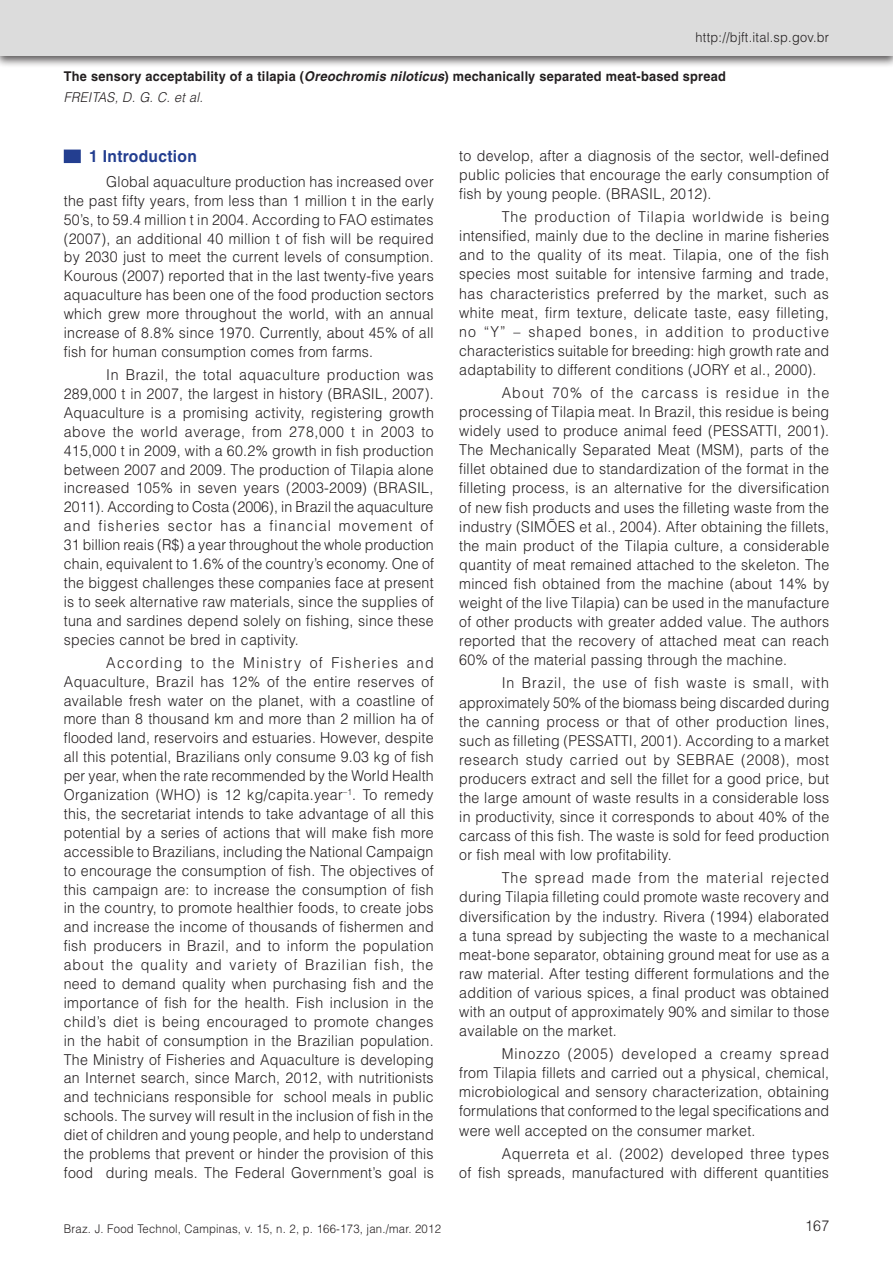
<style>
.page{position:relative;width:893px;height:1263px;background:#fff}
.page>*{position:absolute;margin:0;border:0;box-sizing:border-box;transform-origin:0 0}
.t1{font:700 16.5px "Helvetica";letter-spacing:.02em;color:#233e90;scale:.94 1}
.Corpo{font:300 15px/18.9px "Helvetica";letter-spacing:.02em;color:#231f20;text-align:justify;scale:.94 1}
.rodapé{font:300 15px "Helvetica";color:#231f20;scale:.94 1}
.t2{font:700 13.5px/20.4px "Helvetica";letter-spacing:.02em;color:#231f20;scale:.94 1}
.t3{font:300 13.5px "Helvetica";letter-spacing:.02em;color:#231f20;scale:.94 1}
.legenda{font:300 12px "Helvetica";letter-spacing:.02em;color:#231f20;scale:.94 1}
.s1{font-style:italic}
.s2{font-weight:300;font-style:italic}
</style>
<div class="page">
<div style="left:0;top:0;width:893px;height:68px;background:#231f20;opacity:.75"></div>
<div style="left:0;top:0;width:893px;height:56px;background:#dcdcdc"></div>
<div style="left:64px;top:150px;width:17px;height:13px;background:#233e90"></div>
<p class="t3" style="left:696px;top:29px;width:144px">http://bjft.ital.sp.gov.br</p>
<p class="t2" style="left:64px;top:66px;width:706px">The sensory acceptability of a tilapia (<span class="s1">Oreochromis niloticus</span>) mechanically separated meat-based spread<br><span class="s2">FREITAS, D. G. C. et al.</span></p>
<p class="t1" style="left:89px;top:146px;width:116px">1 Introduction</p>
<p class="Corpo" style="left:64px;top:172px;width:395px;text-indent:43px">Global aquaculture production has increased over the past fifty years, from less than 1 million t in the early 50’s, to 59.4 million t in 2004. According to FAO estimates (2007), an additional 40 million t of fish will be required by 2030 just to meet the current levels of consumption.<br>Kourous (2007) reported that in the last twenty-five years aquaculture has been one of the food production sectors which grew more throughout the world, with an annual increase of 8.8% since 1970. Currently, about 45% of all fish for human consumption comes from farms.</p>
<p class="Corpo" style="left:64px;top:365px;width:395px;text-indent:43px">In Brazil, the total aquaculture production was 289,000 t in 2007, the largest in history (BRASIL, 2007).<br>Aquaculture is a promising activity, registering growth above the world average, from 278,000 t in 2003 to 415,000 t in 2009, with a 60.2% growth in fish production between 2007 and 2009. The production of Tilapia alone increased 105% in seven years (2003-2009) (BRASIL, 2011). According to Costa (2006), in Brazil the aquaculture and fisheries sector has a financial movement of 31 billion reais (R$) a year throughout the whole production chain, equivalent to 1.6% of the country’s economy. One of the biggest challenges these companies face at present is to seek alternative raw materials, since the supplies of tuna and sardines depend solely on fishing, since these species cannot be bred in captivity.</p>
<p class="Corpo" style="left:64px;top:653px;width:395px;text-indent:43px">According to the Ministry of Fisheries and Aquaculture, Brazil has 12% of the entire reserves of available fresh water on the planet, with a coastline of more than 8 thousand km and more than 2 million ha of flooded land, reservoirs and estuaries. However, despite all this potential, Brazilians only consume 9.03 kg of fish per year, when the rate recommended by the World Health Organization (WHO) is 12 kg/capita.year<sup>–1</sup>. To remedy this, the secretariat intends to take advantage of all this potential by a series of actions that will make fish more accessible to Brazilians, including the National Campaign to encourage the consumption of fish. The objectives of this campaign are: to increase the consumption of fish in the country, to promote healthier foods, to create jobs and increase the income of thousands of fishermen and fish producers in Brazil, and to inform the population about the quality and variety of Brazilian fish, the need to demand quality when purchasing fish and the importance of fish for the health. Fish inclusion in the child’s diet is being encouraged to promote changes in the habit of consumption in the Brazilian population.<br>The Ministry of Fisheries and Aquaculture is developing an Internet search, since March, 2012, with nutritionists and technicians responsible for school meals in public schools. The survey will result in the inclusion of fish in the diet of children and young people, and help to understand the problems that prevent or hinder the provision of this food during meals. The Federal Government’s goal is</p>
<p class="legenda" style="left:64px;top:1221px;width:403px">Braz. J. Food Technol, Campinas, v. 15, n. 2, p. 166-173, jan./mar. 2012</p>
<p class="Corpo" style="left:459px;top:146px;width:395px">to develop, after a diagnosis of the sector, well-defined public policies that encourage the early consumption of fish by young people. (BRASIL, 2012).</p>
<p class="Corpo" style="left:459px;top:207px;width:395px;text-indent:43px">The production of Tilapia worldwide is being intensified, mainly due to the decline in marine fisheries and to the quality of its meat. Tilapia, one of the fish species most suitable for intensive farming and trade, has characteristics preferred by the market, such as white meat, firm texture, delicate taste, easy filleting, no “Y” – shaped bones, in addition to productive characteristics suitable for breeding: high growth rate and adaptability to different conditions (JORY et al., 2000).</p>
<p class="Corpo" style="left:459px;top:383px;width:395px;text-indent:43px">About 70% of the carcass is residue in the processing of Tilapia meat. In Brazil, this residue is being widely used to produce animal feed (PESSATTI, 2001).<br>The Mechanically Separated Meat (MSM), parts of the fillet obtained due to standardization of the format in the filleting process, is an alternative for the diversification of new fish products and uses the filleting waste from the industry (SIMÕES et al., 2004). After obtaining the fillets, the main product of the Tilapia culture, a considerable quantity of meat remained attached to the skeleton. The minced fish obtained from the machine (about 14% by weight of the live Tilapia) can be used in the manufacture of other products with greater added value. The authors reported that the recovery of attached meat can reach 60% of the material passing through the machine.</p>
<p class="Corpo" style="left:459px;top:673px;width:395px;text-indent:43px">In Brazil, the use of fish waste is small, with approximately 50% of the biomass being discarded during the canning process or that of other production lines, such as filleting (PESSATTI, 2001). According to a market research study carried out by SEBRAE (2008), most producers extract and sell the fillet for a good price, but the large amount of waste results in a considerable loss in productivity, since it corresponds to about 40% of the carcass of this fish. The waste is sold for feed production or fish meal with low profitability.</p>
<p class="Corpo" style="left:459px;top:868px;width:395px;text-indent:43px">The spread made from the material rejected during Tilapia filleting could promote waste recovery and diversification by the industry. Rivera (1994) elaborated a tuna spread by subjecting the waste to a mechanical meat-bone separator, obtaining ground meat for use as a raw material. After testing different formulations and the addition of various spices, a final product was obtained with an output of approximately 90% and similar to those available on the market.</p>
<p class="Corpo" style="left:459px;top:1044px;width:395px;text-indent:43px">Minozzo (2005) developed a creamy spread from Tilapia fillets and carried out a physical, chemical, microbiological and sensory characterization, obtaining formulations that conformed to the legal specifications and were well accepted on the consumer market.</p>
<p class="Corpo" style="left:459px;top:1144px;width:395px;text-align:right">Aquerreta et al. (2002) developed three types<br>of fish spreads, manufactured with different quantities</p>
<p class="rodapé" style="left:805px;top:1216px;width:27px">167</p>
</div>
